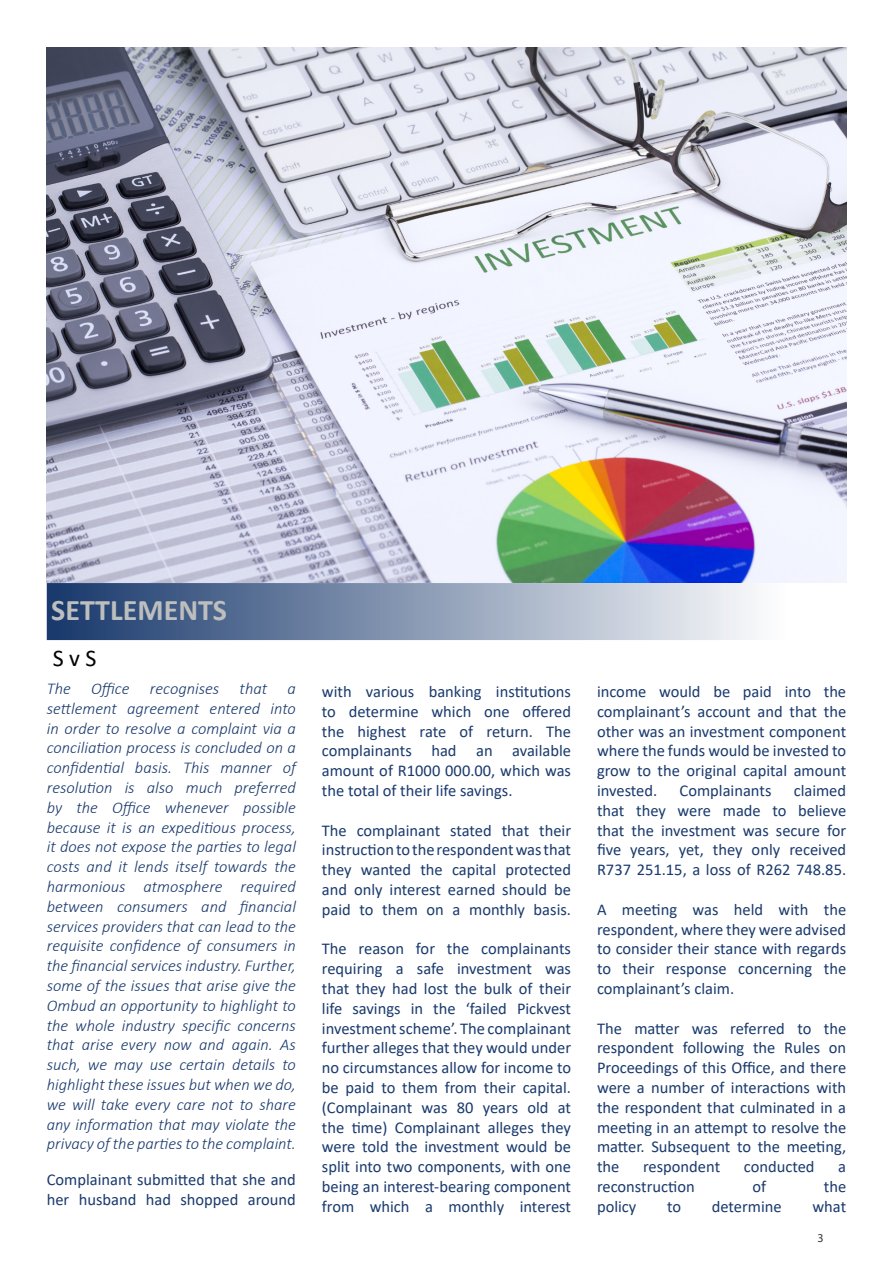
<style>
.page{position:relative;width:893px;height:1263px;background:#fff}
.page>*{position:absolute;margin:0;border:0;box-sizing:border-box;transform-origin:0 0}
.Left_Justify{font:700 30px "Calibri";color:#bdbebe}
.Center{font:24px "Calibri";color:#040503}
.Left_Justify-2{font:16.5px/19.8px "Calibri";color:#1a3a6d;text-align:justify}
.Text_Left_Justify{font:italic 300 16.5px/19.8px "Calibri";color:#1a3a6d;text-align:justify}
.t1{font:12px "Myriad Pro";color:#363536}
</style>
<div class="page">
<div style="left:47px;top:583px;width:799px;height:57px;background:linear-gradient(to right,#18386c,#fff);border:2px solid #1a3a6d"></div>
<img style="left:47px;top:48px;width:799px;height:535px">
<p class="Left_Justify" style="left:51px;top:589px;width:177px">SETTLEMENTS</p>
<p class="Center" style="left:53px;top:641px;width:45px">S v S</p>
<p class="Text_Left_Justify" style="left:47px;top:678px;width:251px">The Office recognises that a</p>
<p class="Text_Left_Justify" style="left:47px;top:698px;width:251px">settlement agreement entered into in order to resolve a complaint via a conciliation process is concluded on a</p>
<p class="Text_Left_Justify" style="left:47px;top:758px;width:251px">confidential basis. This manner of resolution is also much preferred by the Office whenever possible because it is an expeditious process, it does not expose the parties to legal costs and it lends itself towards the harmonious atmosphere required between consumers and financial services providers that can lead to the requisite confidence of consumers in the financial services industry. Further, some of the issues that arise give the Ombud an opportunity to highlight to the whole industry specific concerns that arise every now and again. As such, we may use certain details to highlight these issues but when we do, we will take every care not to share any information that may violate the privacy of the parties to the complaint.</p>
<p class="Left_Justify-2" style="left:47px;top:1170px;width:251px">Complainant submitted that she and her husband had shopped around</p>
<p class="Left_Justify-2" style="left:322px;top:681px;width:251px">with various banking institutions to determine which one offered the highest rate of return. The complainants had an available amount of R1000 000.00, which was the total of their life savings.</p>
<p class="Left_Justify-2" style="left:322px;top:820px;width:251px">The complainant stated that their instruction to the respondent was that they wanted the capital protected and only interest earned should be paid to them on a monthly basis.</p>
<p class="Left_Justify-2" style="left:322px;top:939px;width:251px">The reason for the complainants requiring a safe investment was that they had lost the bulk of their life savings in the ‘failed Pickvest investment scheme’. The complainant further alleges that they would under no circumstances allow for income to be paid to them from their capital. (Complainant was 80 years old at the time) Complainant alleges they were told the investment would be split into two components, with one being an interest-bearing component from which a monthly interest</p>
<p class="Left_Justify-2" style="left:597px;top:681px;width:251px">income would be paid into the complainant’s account and that the other was an investment component where the funds would be invested to grow to the original capital amount invested.</p>
<p class="Left_Justify-2" style="left:597px;top:780px;width:251px;text-indent:197px">claimed that they were made to believe that the investment was secure for five years, yet, they only received R737 251.15, a loss of R262 748.85.</p>
<p class="Left_Justify-2" style="left:597px;top:899px;width:251px">A meeting was held with the respondent, where they were advised to consider their stance with regards to their response concerning the complainant’s claim.</p>
<p class="Left_Justify-2" style="left:597px;top:1018px;width:251px">The matter was referred to the respondent following the Rules on Proceedings of this Office, and there were a number of interactions with the respondent that culminated in a meeting in an attempt to resolve the matter. Subsequent to the meeting, the</p>
<p class="Left_Justify-2" style="left:680px;top:780px;width:93px">Complainants</p>
<p class="Left_Justify-2" style="left:643px;top:1156px;width:79px">respondent</p>
<p class="Left_Justify-2" style="left:744px;top:1156px;width:72px">conducted</p>
<p class="Left_Justify-2" style="left:838px;top:1156px;width:9px">a</p>
<p class="Left_Justify-2" style="left:597px;top:1176px;width:99px">reconstruction</p>
<p class="Left_Justify-2" style="left:752px;top:1176px;width:15px">of</p>
<p class="Left_Justify-2" style="left:824px;top:1176px;width:24px">the</p>
<p class="Left_Justify-2" style="left:597px;top:1196px;width:41px">policy</p>
<p class="Left_Justify-2" style="left:667px;top:1196px;width:16px">to</p>
<p class="Left_Justify-2" style="left:712px;top:1196px;width:71px">determine</p>
<p class="Left_Justify-2" style="left:812px;top:1196px;width:35px">what</p>
<p class="t1" style="left:817px;top:1231px;width:8px">3</p>
</div>
